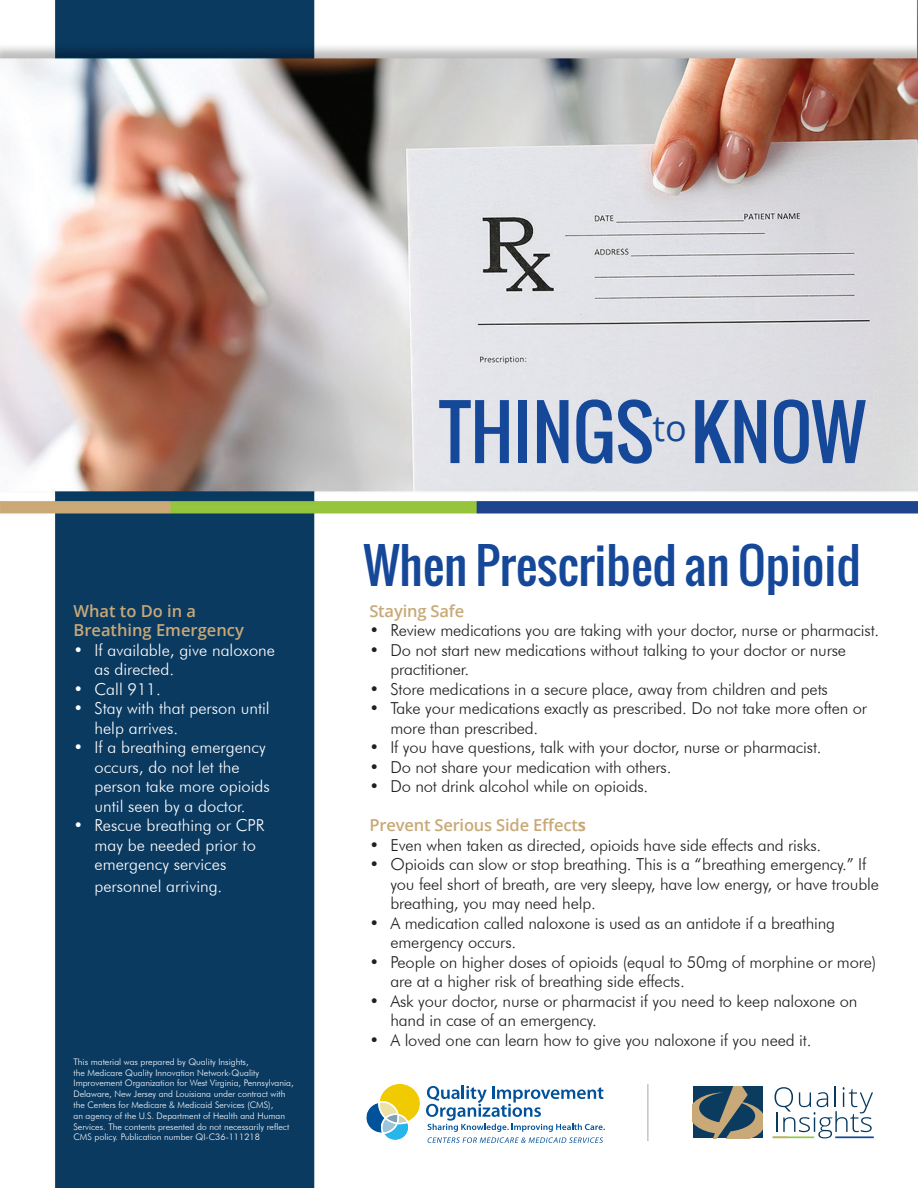
<style>
.page{position:relative;width:918px;height:1188px;background:#fff}
.page>*{position:absolute;margin:0;border:0;box-sizing:border-box;transform-origin:0 0}
.t1{font:72px "Oswald";color:#154899}
.t2{font:48px "Oswald";color:#154899}
.t3{font:36px "Open Sans";color:#154899}
.t4{font:300 16.5px/19.5px "Futura BT";letter-spacing:-.01em;color:#231f20}
.t5{font:300 16.5px/19.5px "Futura BT";color:#fff}
.t6{font:600 16.5px "Open Sans";letter-spacing:-.01em;color:#c8a977}
.t7{font:300 9px/10.8px "Futura BT";color:#fff}
.s1{font-weight:700}
</style>
<div class="page">
<img style="left:0;top:0;width:918px;height:1188px">
<svg style="left:693px;top:1086px;width:70px;height:52px;background:#5b6a69"></svg>
<hr style="left:835px;top:1136px;width:39px;height:2px;background:#154899">
<svg style="left:773px;top:1086px;width:100px;height:52px"></svg>
<svg style="left:365px;top:1083px;width:240px;height:60px"></svg>
<hr style="left:647px;top:1084px;width:1px;height:57px;background:#a8a9ad">
<p class="t6" style="left:74px;top:600px;width:124px">What to Do in a</p>
<p class="t6" style="left:74px;top:619px;width:172px">Breathing Emergency</p>
<p class="t5" style="left:95px;top:640px;width:182px;text-indent:-21px">• If available, give naloxone as directed.</p>
<p class="t5" style="left:74px;top:679px;width:89px">• Call 911.</p>
<p class="t5" style="left:95px;top:699px;width:177px;text-indent:-21px">• Stay with that person until help arrives.</p>
<p class="t5" style="left:74px;top:738px;width:194px">• If a breathing emergency</p>
<p class="t5" style="left:95px;top:757px;width:147px">occurs, do not let the</p>
<p class="t5" style="left:95px;top:777px;width:177px">person take more opioids until seen by a doctor.</p>
<p class="t5" style="left:74px;top:816px;width:193px">• Rescue breathing or CPR</p>
<p class="t5" style="left:95px;top:835px;width:163px">may be needed prior to</p>
<p class="t5" style="left:95px;top:855px;width:133px">emergency services</p>
<p class="t5" style="left:95px;top:876px;width:129px">personnel arriving.</p>
<p class="t7" style="left:74px;top:1056px;width:222px">This material was prepared by Quality Insights,<br>the Medicare Quality Innovation Network-Quality Improvement Organization for West Virginia, Pennsylvania, Delaware, New Jersey and Louisiana under contract with the Centers for Medicare &amp; Medicaid Services (CMS),<br>an agency of the U.S. Department of Health and Human Services. The contents presented do not necessarily reflect CMS policy. Publication number QI-C36-111218</p>
<p class="t1" style="left:439px;top:378px;width:428px">THINGS KNOW</p>
<p class="t3" style="left:653px;top:404px;width:36px">to</p>
<p class="t2" style="left:363px;top:529px;width:499px">When Prescribed an Opioid</p>
<p class="t6" style="left:369px;top:600px;width:96px">Staying Safe</p>
<p class="t4" style="left:369px;top:621px;width:511px">• Review medications you are taking with your doctor, nurse or pharmacist.</p>
<p class="t4" style="left:390px;top:640px;width:457px;text-indent:-21px">• Do not start new medications without talking to your doctor or nurse practitioner.</p>
<p class="t4" style="left:369px;top:679px;width:460px">• Store medications in a secure place, away from children and pets</p>
<p class="t4" style="left:390px;top:699px;width:478px;text-indent:-21px">• Take your medications exactly as prescribed. Do not take more often or more than prescribed.</p>
<p class="t4" style="left:369px;top:738px;width:454px">• If you have questions, talk with your doctor, nurse or pharmacist.</p>
<p class="t4" style="left:369px;top:757px;width:304px">• Do not share your medication with others.</p>
<p class="t4" style="left:369px;top:777px;width:280px">• Do not drink alcohol while on opioids.</p>
<p class="t6" style="left:369px;top:814px;width:218px">Prevent Serious Side Effect<span class="s1">s</span></p>
<p class="t4" style="left:369px;top:835px;width:453px">• Even when taken as directed, opioids have side effects and risks.</p>
<p class="t4" style="left:390px;top:855px;width:490px;text-indent:-21px">• Opioids can slow or stop breathing. This is a “breathing emergency.” If you feel short of breath, are very sleepy, have low energy, or have trouble breathing, you may need help.</p>
<p class="t4" style="left:369px;top:913px;width:467px">• A medication called naloxone is used as an antidote if a breathing</p>
<p class="t4" style="left:390px;top:933px;width:127px">emergency occurs.</p>
<p class="t4" style="left:390px;top:952px;width:488px;text-indent:-21px">• People on higher doses of opioids (equal to 50mg of morphine or more) are at a higher risk of breathing side effects.</p>
<p class="t4" style="left:390px;top:991px;width:468px;text-indent:-21px">• Ask your doctor, nurse or pharmacist if you need to keep naloxone on hand in case of an emergency.</p>
<p class="t4" style="left:369px;top:1030px;width:444px">• A loved one can learn how to give you naloxone if you need it.</p>
</div>
